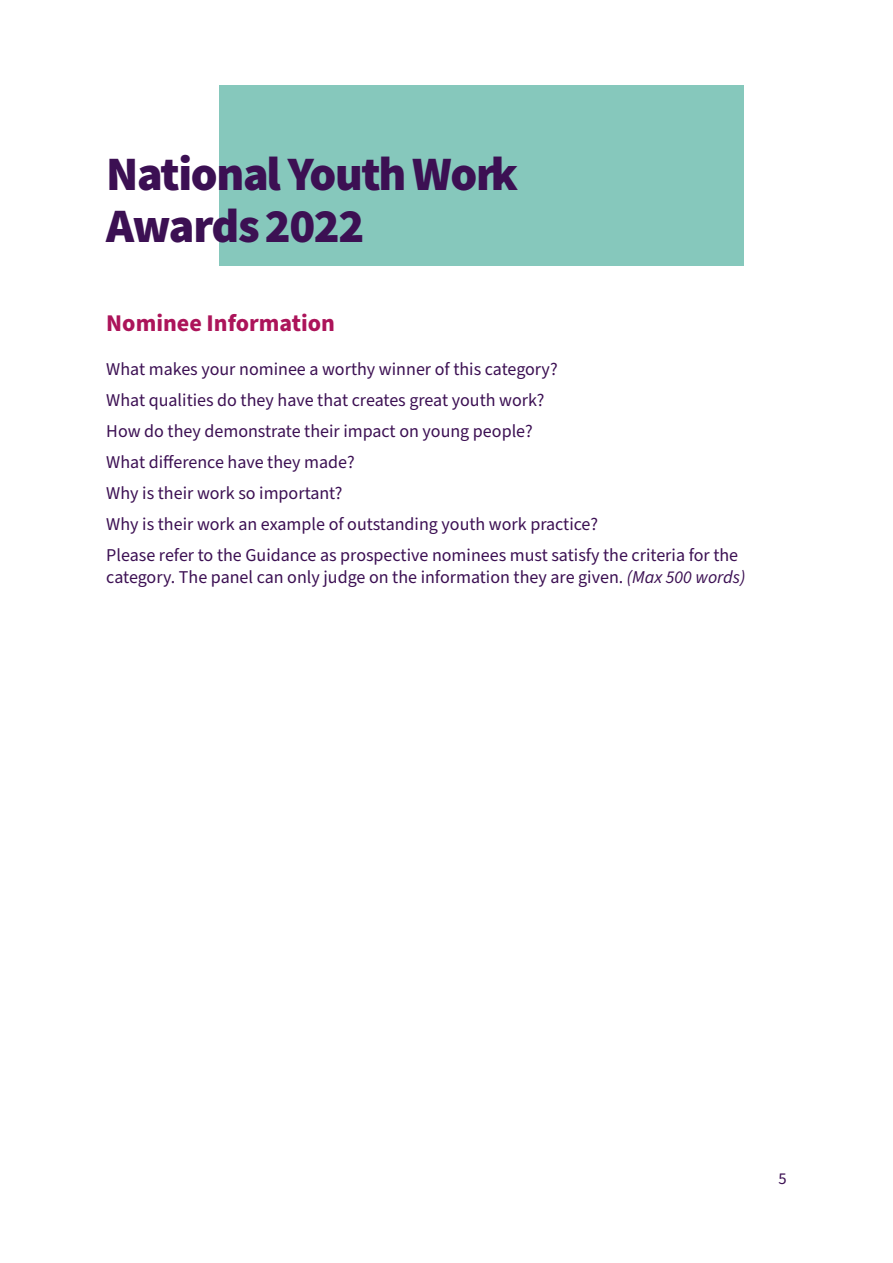
<style>
.page{position:relative;width:893px;height:1263px;background:#fff}
.page>*{position:absolute;margin:0;border:0;box-sizing:border-box;transform-origin:0 0}
.t1{font:48px/52.5px "Source Sans Variable";letter-spacing:-.03em;color:#3c1053}
.t2{font:700 24px "Source Sans Pro";color:#ac145a}
.t3{font:18px/31px "Source Sans Pro";color:#3c1053}
.t4{font:16.5px "Source Sans Pro";color:#3c1053}
.s1{font-style:italic}
</style>
<div class="page">
<div style="left:219px;top:85px;width:525px;height:181px;background:#86c8bc"></div>
<h1 class="t1" style="left:106px;top:148px;width:413px">National Youth Work<br>Awards 2022</h1>
<h2 class="t2" style="left:106px;top:306px;width:230px">Nominee Information</h2>
<p class="t3" style="left:106px;top:354px;width:633px">What makes your nominee a worthy winner of this category?<br>What qualities do they have that creates great youth work?<br>How do they demonstrate their impact on young people?<br>What difference have they made?<br>Why is their work so important?<br>Why is their work an example of outstanding youth work practice?<br>Please refer to the Guidance as prospective nominees must satisfy the criteria for the</p>
<p class="t3" style="left:106px;top:562px;width:641px">category. The panel can only judge on the information they are given. <span class="s1">(Max 500 words)</span></p>
<p class="t4" style="left:778px;top:1168px;width:10px">5</p>
</div>
